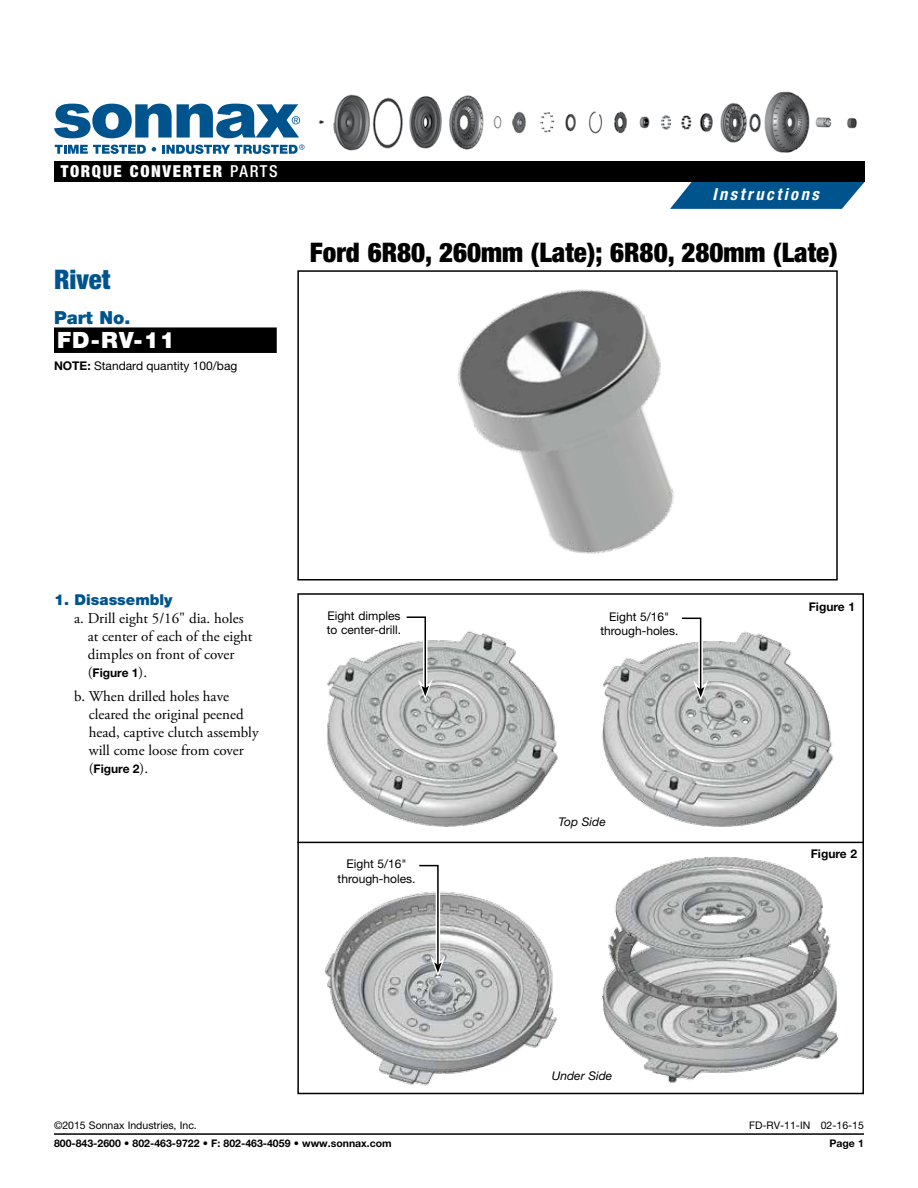
<style>
.page{position:relative;width:918px;height:1188px;background:#fff}
.page>*{position:absolute;margin:0;border:0;box-sizing:border-box;transform-origin:0 0}
.t1{font:900 condensed 27px "Helvetica Neue LT Std";color:#000}
.t2{font:900 condensed 27px "Helvetica Neue LT Std";color:#00548e}
.t3{font:900 22.5px "Helvetica Neue LT Std";color:#fff}
.t4{font:900 18px "Helvetica Neue LT Std";color:#00548e}
.t5{font:900 condensed 16.5px "Helvetica Neue LT Std";letter-spacing:.1em;color:#fff}
.t6{font:italic 700 condensed 16.5px "Helvetica Neue LT Std";letter-spacing:.155em;color:#fff}
.t7{font:15px/18px "Adobe Garamond Pro";color:#000}
.t8{font:900 15px "Helvetica Neue LT Std";color:#00548e}
.t9{font:12px/14.4px "Helvetica Neue LT Std";color:#000;text-align:center}
.t10{font:700 12px "Helvetica Neue LT Std";color:#000}
.t11{font:italic 12px "Helvetica Neue LT Std";color:#000}
.t12{font:700 10.5px "Helvetica Neue LT Std";color:#000}
.t13{font:10.5px "Helvetica Neue LT Std";color:#000}
.s1{font-weight:500}
.s2{font-weight:700}
.s3{font-family:"Adobe Garamond Pro";font-weight:400;font-size:15px}
</style>
<div class="page">
<img style="left:458px;top:289px;width:216px;height:265px">
<div style="left:297px;top:270px;width:541px;height:310px;border:2px solid #000"></div>
<div style="left:54px;top:327px;width:223px;height:26px;background:#000"></div>
<img style="left:327px;top:630px;width:231px;height:197px">
<img style="left:602px;top:612px;width:262px;height:228px">
<img style="left:324px;top:892px;width:233px;height:194px">
<img style="left:579px;top:843px;width:285px;height:244px">
<hr style="left:297px;top:842px;width:567px;height:1px;background:#000">
<svg style="left:402px;top:616px;width:31px;height:84px"></svg>
<svg style="left:678px;top:614px;width:30px;height:87px"></svg>
<svg style="left:415px;top:864px;width:31px;height:113px"></svg>
<hr style="left:54px;top:1133px;width:810px;height:2px;background:#000">
<img style="left:318px;top:91px;width:539px;height:62px">
<svg style="left:670px;top:182px;width:195px;height:27px;background:#1e689b"></svg>
<div style="left:54px;top:161px;width:811px;height:21px;background:#000"></div>
<svg style="left:55px;top:145px;width:91px;height:9px"></svg>
<svg style="left:152px;top:147px;width:4px;height:4px"></svg>
<svg style="left:162px;top:144px;width:142px;height:10px"></svg>
<svg style="left:54px;top:104px;width:246px;height:34px"></svg>
<p class="t5" style="left:61px;top:161px;width:219px">TORQUE CONVERTER <span class="s1">PARTS</span></p>
<h1 class="t2" style="left:54px;top:263px;width:58px">Rivet</h1>
<p class="t4" style="left:54px;top:307px;width:78px">Part No.</p>
<h2 class="t3" style="left:57px;top:327px;width:119px">FD-RV-11</h2>
<p class="t9" style="left:54px;top:358px;width:185px"><span class="s2">NOTE:</span> Standard quantity 100/bag</p>
<p class="t6" style="left:712px;top:185px;width:108px">Instructions</p>
<h1 class="t1" style="left:310px;top:236px;width:529px">Ford 6R80, 260mm (Late); 6R80, 280mm (Late)</h1>
<p class="t8" style="left:54px;top:590px;width:120px">1. Disassembly</p>
<p class="t7" style="left:88px;top:609px;width:166px;text-indent:-14px">a. Drill eight 5/16" dia. holes at center of each of the eight dimples on front of cover</p>
<p class="t10" style="left:88px;top:665px;width:61px"><span class="s3">(</span>Figure 1<span class="s3">).</span></p>
<p class="t7" style="left:89px;top:687px;width:171px;text-indent:-15px">b. When drilled holes have cleared the original peened head, captive clutch assembly will come loose from cover</p>
<p class="t10" style="left:89px;top:761px;width:61px"><span class="s3">(</span>Figure 2<span class="s3">).</span></p>
<p class="t9" style="left:327px;top:608px;width:76px;text-align:left">Eight dimples to center-drill.</p>
<p class="t9" style="left:600px;top:609px;width:80px">Eight 5/16" through-holes.</p>
<p class="t9" style="left:338px;top:857px;width:80px">Eight 5/16" through-holes.</p>
<p class="t11" style="left:558px;top:815px;width:49px">Top Side</p>
<p class="t11" style="left:552px;top:1069px;width:62px">Under Side</p>
<p class="t10" style="left:809px;top:600px;width:48px">Figure 1</p>
<p class="t10" style="left:811px;top:846px;width:48px">Figure 2</p>
<p class="t13" style="left:54px;top:1119px;width:144px">©2015 Sonnax Industries, Inc.</p>
<p class="t13" style="left:749px;top:1119px;width:116px">FD-RV-11-IN 02-16-15</p>
<p class="t12" style="left:54px;top:1137px;width:339px">800-843-2600 • 802-463-9722 • F: 802-463-4059 • www.sonnax.com</p>
<p class="t12" style="left:829px;top:1137px;width:36px">Page 1</p>
</div>
